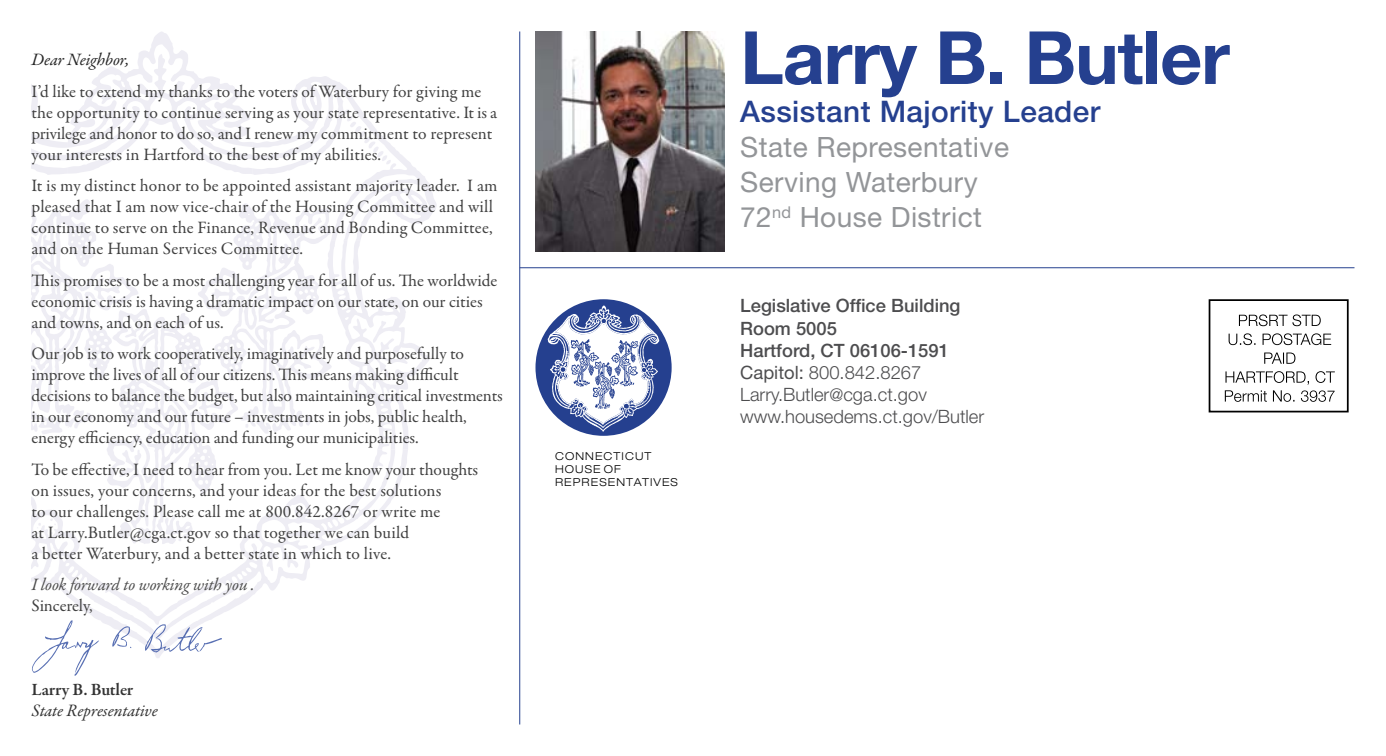
<style>
.page{position:relative;width:1386px;height:756px;background:#fff}
.page>*{position:absolute;margin:0;border:0;box-sizing:border-box;transform-origin:0 0}
.t1{font:700 73.5px "Helvetica Neue LT Std";letter-spacing:-.015em;color:#25408f}
.t2{font:500 29.75px "Helvetica Neue LT Std";letter-spacing:.015em;color:#25408f}
.t3{font:28px/35px "Helvetica Neue LT Std";letter-spacing:.015em;color:#939598}
.t4{font:300 18.38px/22.2px "Helvetica Neue LT Std";color:#4d4d4f}
.t5{font:17.5px/21px "Garamond Premr Pro";color:#404040}
.t6{font:italic 17.5px/21px "Garamond Premr Pro";letter-spacing:-.01em;color:#4d4d4d}
.t7{font:italic 17.5px "Garamond Premr Pro";letter-spacing:-.01em;color:#333}
.t8{font:italic 17.5px "Garamond Premr Pro";letter-spacing:-.005em;color:#262626}
.t9{font:600 17.5px "Garamond Premr Pro";letter-spacing:-.01em;color:#333}
.t10{font:300 expanded 10.85px/13.1px "Helvetica Neue LT Std";letter-spacing:.1em;color:#000}
.s1{font-size:16.62px}
.s2{font-style:normal;color:#404040}
.s3{font-style:normal}
.s4{font-weight:500}
.s5{font-weight:400}
.s6{font-size:17.5px}
</style>
<div class="page">
<svg style="left:1225px;top:371px;width:110px;height:31px"></svg>
<svg style="left:1264px;top:353px;width:31px;height:11px"></svg>
<svg style="left:1229px;top:333px;width:102px;height:12px"></svg>
<svg style="left:1239px;top:315px;width:82px;height:11px"></svg>
<div style="left:1209px;top:299px;width:140px;height:113px;border:2px solid #000"></div>
<div style="left:536px;top:299px;width:136px;height:137px;background:#25408f;border-radius:50%"></div>
<svg style="left:548px;top:305px;width:111px;height:127px"></svg>
<hr style="left:519px;top:32px;width:1px;height:692px;background:#25408f">
<hr style="left:520px;top:267px;width:834px;height:1px;background:#25408f">
<svg style="left:32px;top:187px;width:405px;height:471px"></svg>
<svg style="left:32px;top:32px;width:398px;height:418px"></svg>
<svg style="left:345px;top:116px;width:46px;height:48px"></svg>
<svg style="left:32px;top:199px;width:301px;height:345px"></svg>
<img style="left:536px;top:32px;width:188px;height:220px">
<svg style="left:112px;top:626px;width:19px;height:22px"></svg>
<svg style="left:145px;top:624px;width:77px;height:28px"></svg>
<svg style="left:32px;top:620px;width:67px;height:56px"></svg>
<p class="t8" style="left:32px;top:49px;width:99px">Dear Neighbor,</p>
<p class="t5" style="left:32px;top:81px;width:467px">I’d like to extend my thanks to the voters of Waterbury for giving me the opportunity to continue serving as your state representative. It is a privilege and honor to do so, and I renew my commitment to represent your interests in Hartford to the best of my abilities.</p>
<p class="t5" style="left:32px;top:176px;width:467px">It is my distinct honor to be appointed assistant majority leader. I am pleased that I am now vice-chair of the Housing Committee and will continue to serve on the Finance, Revenue and Bonding Committee, and on the Human Services Committee.</p>
<p class="t5" style="left:32px;top:270px;width:467px">This promises to be a most challenging year for all of us. The worldwide economic crisis is having a dramatic impact on our state, on our cities and towns, and on each of us.</p>
<p class="t5" style="left:32px;top:344px;width:473px">Our job is to work cooperatively, imaginatively and purposefully to improve the lives of all of our citizens. This means making difficult decisions to balance the budget, but also maintaining critical investments in our economy and our future – investments in jobs, public health, energy efficiency, education and funding our municipalities.</p>
<p class="t5" style="left:32px;top:459px;width:448px">To be effective, I need to hear from you. Let me know your thoughts on issues, your concerns, and your ideas for the best solutions<br>to our challenges. Please call me at 800.842.8267 or write me<br>at Larry.Butler<span class="s1">@</span>cga.ct.gov so that together we can build<br>a better Waterbury, and a better state in which to live.</p>
<p class="t6" style="left:32px;top:575px;width:225px">I look forward to working with you .<br><span class="s2">Sincerely</span><span class="s3">,</span></p>
<p class="t9" style="left:32px;top:679px;width:103px">Larry B. Butler</p>
<p class="t7" style="left:32px;top:700px;width:128px">State Representative</p>
<p class="t10" style="left:555px;top:450px;width:124px">CONNECTICUT<br>HOUSE OF<br>REPRESENTATIVES</p>
<h1 class="t1" style="left:740px;top:12px;width:491px">Larry B. Butler</h1>
<h2 class="t2" style="left:740px;top:94px;width:362px">Assistant Majority Leader</h2>
<h3 class="t3" style="left:740px;top:130px;width:270px">State Representative<br>Serving Waterbury<br>72<sup>nd</sup> House District</h3>
<p class="t4" style="left:740px;top:294px;width:246px"><span class="s4">Legislative Office Building<br>Room 5005<br>Hartford, CT 06106-1591<br></span><span class="s5">Capitol:</span> 800.842.8267<br>Larry.Butler<span class="s6">@</span>cga.ct.gov www.housedems.ct.gov/Butler</p>
</div>
